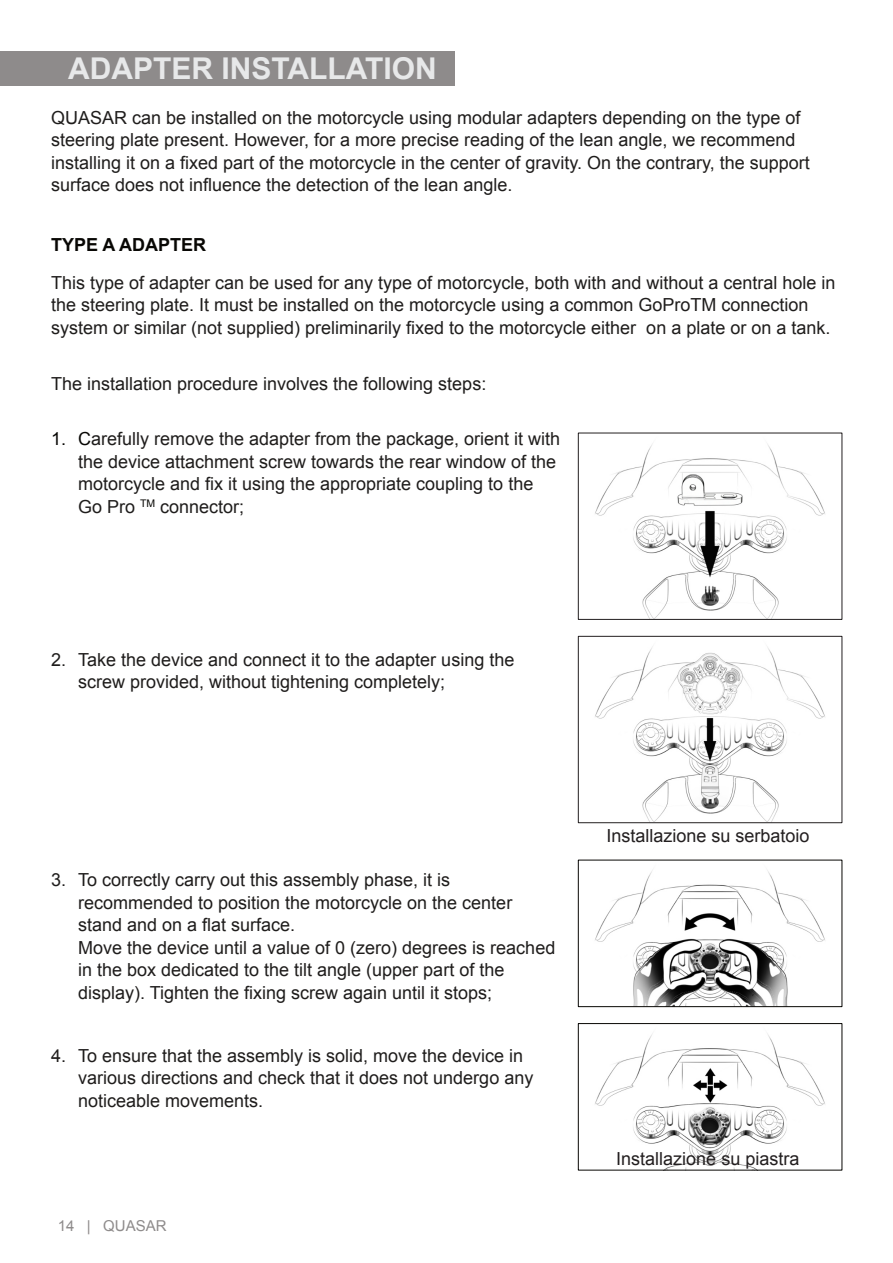
<style>
.page{position:relative;width:893px;height:1263px;background:#fff}
.page>*{position:absolute;margin:0;border:0;box-sizing:border-box;transform-origin:0 0}
.t1{font:700 30px "Arial";color:#e7e8e9}
.t2{font:18px/22.5px "Arial";color:#1f1d1c}
.t3{font:18px "Arial";color:#231f20}
.t4{font:700 18px "Arial";color:#080704}
.t5{font:15px "Arial";color:#8e8b8b}
.s1{color:#080704}
</style>
<div class="page">
<div style="left:0;top:51px;width:454px;height:34px;background:#8e8b8b"></div>
<img style="left:595px;top:443px;width:230px;height:175px">
<div style="left:578px;top:433px;width:264px;height:187px;border:1px solid #231f20"></div>
<img style="left:595px;top:646px;width:230px;height:175px">
<div style="left:578px;top:636px;width:264px;height:187px;border:1px solid #231f20"></div>
<img style="left:595px;top:870px;width:230px;height:135px">
<div style="left:578px;top:860px;width:264px;height:147px;border:1px solid #080704"></div>
<img style="left:595px;top:1033px;width:230px;height:135px">
<div style="left:578px;top:1023px;width:264px;height:147px;border:1px solid #080704"></div>
<h1 class="t1" style="left:68px;top:57px;width:370px">ADAPTER INSTALLATION</h1>
<p class="t2" style="left:51px;top:108px;width:760px">QUASAR can be installed on the motorcycle using modular adapters depending on the type of steering plate present. However, for a more precise reading of the lean angle, we recommend installing it on a fixed part of the motorcycle in the center of gravity. On the contrary, the support surface does not influence the detection of the lean angle.</p>
<p class="t4" style="left:51px;top:238px;width:157px">TYPE A ADAPTER</p>
<p class="t2" style="left:51px;top:273px;width:786px">This type of adapter can be used for any type of motorcycle, both with and without a central hole in the steering plate. It must be installed on the motorcycle using a common GoProTM connection system or similar (not supplied) preliminarily fixed to the motorcycle either on a plate or on a tank.</p>
<p class="t2" style="left:51px;top:374px;width:437px">The installation procedure involves the following steps:</p>
<p class="t2" style="left:78px;top:429px;width:484px;text-indent:-27px"><span class="s1">1. C</span>arefully remove the adapter from the package, orient it with the device attachment screw towards the rear window of the motorcycle and fix it using the appropriate coupling to the Go Pro <sup>TM</sup> connector;</p>
<p class="t2" style="left:78px;top:650px;width:438px;text-indent:-27px">2. Take the device and connect it to the adapter using the screw provided, without tightening completely;</p>
<p class="t2" style="left:78px;top:870px;width:479px;text-indent:-27px">3. To correctly carry out this assembly phase, it is recommended to position the motorcycle on the center stand and on a flat surface.<br>Move the device until a value of 0 (zero) degrees is reached in the box dedicated to the tilt angle (upper part of the display). Tighten the fixing screw again until it stops;</p>
<p class="t2" style="left:78px;top:1046px;width:457px;text-indent:-27px">4. To ensure that the assembly is solid, move the device in various directions and check that it does not undergo any noticeable movements.</p>
<p class="t5" style="left:58px;top:1220px;width:110px">14 | QUASAR</p>
<p class="t3" style="left:606px;top:829px;width:205px">Installazione su serbatoio</p>
<p class="t3" style="left:616px;top:1152px;width:185px">Installazione su piastra</p>
</div>
